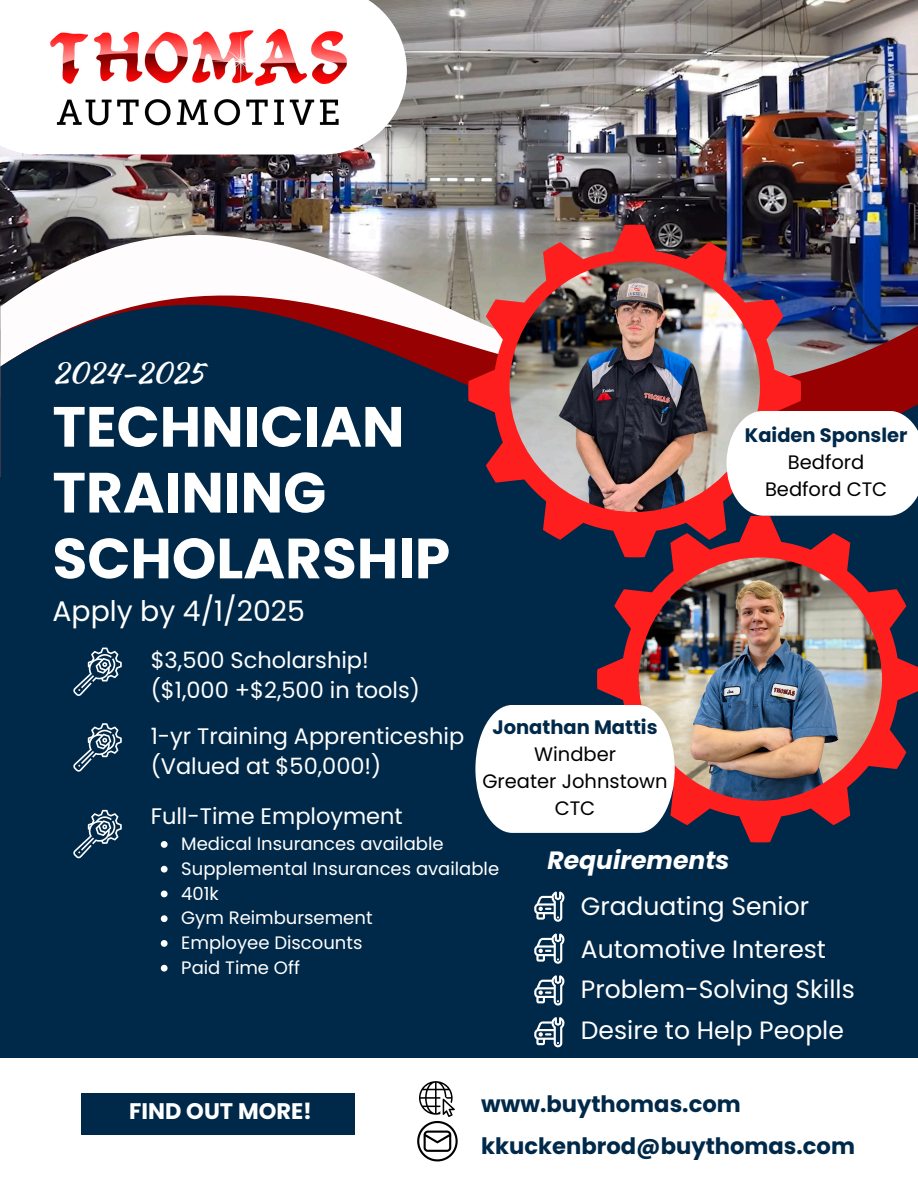
<style>
.page{position:relative;width:918px;height:1188px;background:#002949}
.page>*{position:absolute;margin:0;border:0;box-sizing:border-box;transform-origin:0 0}
.t1{font:700 56.55px/65.8px "Poppins";color:#fff}
.t2{font:29.1px "Kaushan Script";color:#fff}
.t3{font:28.35px "Poppins";color:#fff}
.t4{font:25.05px/42.8px "Poppins";color:#fff}
.t5{font:italic 700 25.05px "Poppins";color:#fff}
.t6{font:700 22.65px/41.7px "Poppins";color:#002949}
.t7{font:22.5px/30.3px "Poppins";color:#fff}
.t8{font:700 22.5px "Poppins";color:#fff}
.t9{font:19.5px/27px "Poppins";color:#000;text-align:center}
.t10{font:700 19.5px "Poppins";color:#002949}
.t11{font:18px "Poppins";color:#fff}
</style>
<div class="page">
<img style="left:0;top:0;width:918px;height:236px">
<svg style="left:0;top:236px;width:918px;height:240px"></svg>
<div style="left:0;top:1058px;width:918px;height:130px;background:#fff"></div>
<div style="left:82px;top:1093px;width:273px;height:41px;background:#002949"></div>
<svg style="left:0;top:0;width:407px;height:155px;fill:#fff"></svg>
<img style="left:38px;top:21px;width:321px;height:113px">
<svg style="left:468px;top:225px;width:333px;height:315px"></svg>
<svg style="left:597px;top:516px;width:321px;height:327px"></svg>
<svg style="left:73px;top:648px;width:49px;height:48px"></svg>
<svg style="left:73px;top:723px;width:49px;height:49px"></svg>
<svg style="left:73px;top:810px;width:49px;height:48px"></svg>
<svg style="left:534px;top:892px;width:31px;height:30px"></svg>
<svg style="left:534px;top:934px;width:31px;height:30px"></svg>
<svg style="left:534px;top:975px;width:31px;height:31px"></svg>
<svg style="left:534px;top:1017px;width:31px;height:30px"></svg>
<svg style="left:417px;top:1081px;width:41px;height:80px"></svg>
<svg style="left:161px;top:841px;width:7px;height:7px"></svg>
<svg style="left:161px;top:866px;width:7px;height:7px"></svg>
<svg style="left:161px;top:891px;width:7px;height:6px"></svg>
<svg style="left:161px;top:915px;width:7px;height:7px"></svg>
<svg style="left:161px;top:940px;width:7px;height:7px"></svg>
<svg style="left:161px;top:965px;width:7px;height:7px"></svg>
<img style="left:509px;top:261px;width:251px;height:251px;border-radius:50%">
<div style="left:727px;top:411px;width:191px;height:105px;background:#fff"></div>
<img style="left:639px;top:558px;width:243px;height:243px;border-radius:50%">
<svg style="left:475px;top:705px;width:200px;height:128px"></svg>
<p class="t2" style="left:52px;top:352px;width:153px">2024-2025</p>
<h6 class="t1" style="left:52px;top:394px;width:399px">TECHNICIAN<br>TRAINING<br>SCHOLARSHIP</h6>
<p class="t3" style="left:52px;top:592px;width:254px">Apply by 4/1/2025</p>
<p class="t10" style="left:745px;top:422px;width:164px">Kaiden Sponsler</p>
<h6 class="t9" style="left:788px;top:449px;width:78px">Bedford</h6>
<p class="t9" style="left:765px;top:476px;width:124px">Bedford CTC</p>
<p class="t7" style="left:151px;top:645px;width:271px">$3,500 Scholarship! ($1,000 +$2,500 in tools)</p>
<p class="t7" style="left:151px;top:720px;width:315px">1-yr Training Apprenticeship (Valued at $50,000!)</p>
<h2 class="t7" style="left:151px;top:801px;width:254px">Full-Time Employment</h2>
<h1 class="t11" style="left:181px;top:831px;width:264px">Medical Insurances available</h1>
<p class="t11" style="left:181px;top:856px;width:319px">Supplemental Insurances available</p>
<p class="t11" style="left:181px;top:881px;width:39px">401k</p>
<p class="t11" style="left:181px;top:905px;width:193px">Gym Reimbursement</p>
<p class="t11" style="left:181px;top:930px;width:183px">Employee Discounts</p>
<p class="t11" style="left:181px;top:955px;width:120px">Paid Time Off</p>
<p class="t10" style="left:493px;top:714px;width:167px">Jonathan Mattis</p>
<p class="t9" style="left:534px;top:741px;width:83px">Windber</p>
<h6 class="t9" style="left:482px;top:768px;width:187px">Greater Johnstown<br>CTC</h6>
<p class="t5" style="left:547px;top:843px;width:184px">Requirements</p>
<p class="t4" style="left:581px;top:885px;width:247px">Graduating Senior<br>Automotive Interest</p>
<p class="t4" style="left:581px;top:969px;width:275px;line-height:40.5px">Problem-Solving Skills<br>Desire to Help People</p>
<p class="t8" style="left:129px;top:1096px;width:184px">FIND OUT MORE!</p>
<p class="t6" style="left:481px;top:1083px;width:375px">www.buythomas.com kkuckenbrod@buythomas.com</p>
</div>
